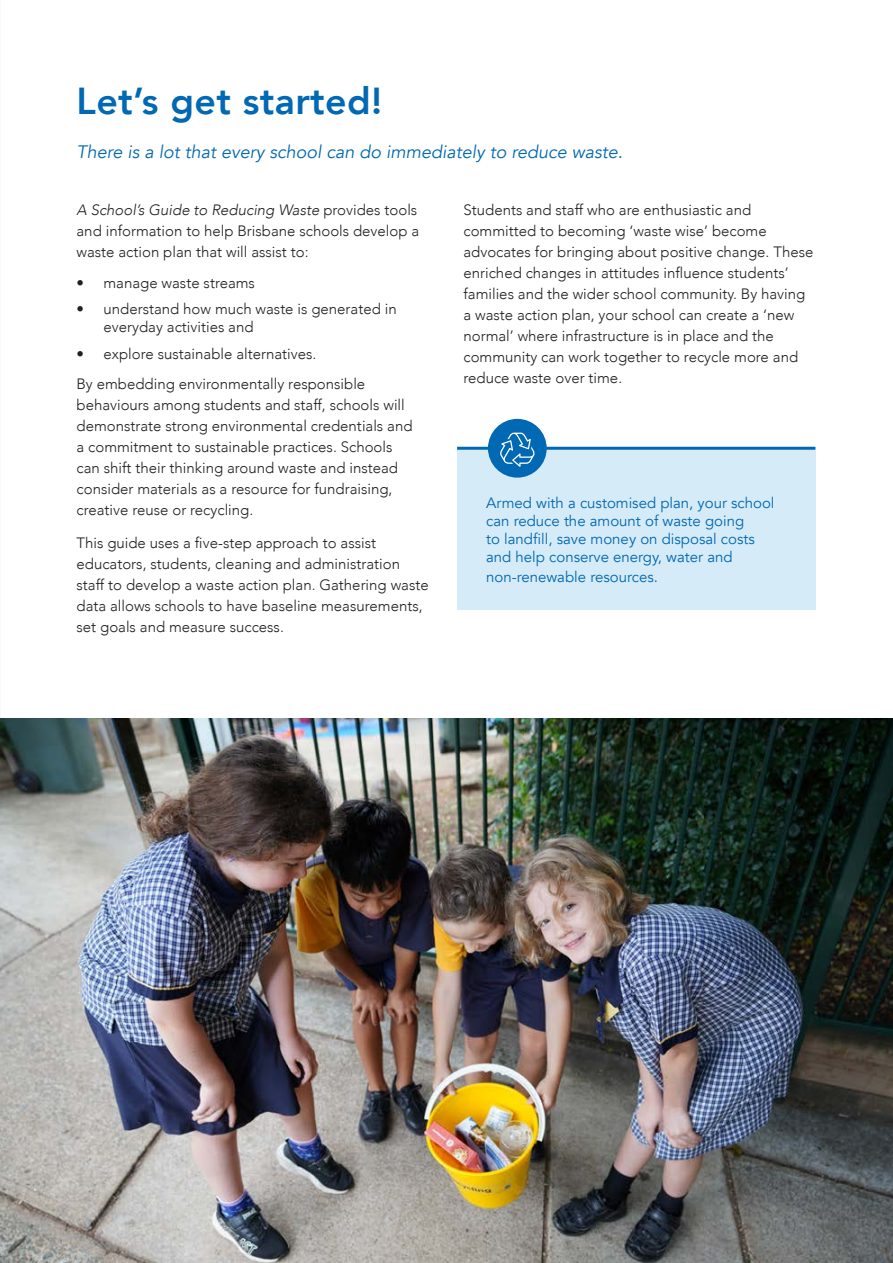
<style>
.page{position:relative;width:893px;height:1263px;background:#fff}
.page>*{position:absolute;margin:0;border:0;box-sizing:border-box;transform-origin:0 0}
.t1{font:800 37.5px "Avenir";letter-spacing:.01em;color:#0168b3}
.t2{font:italic 18px "Avenir";color:#0168b3}
.t3{font:300 15px/21px "Avenir";color:#231f20}
.t4{font:15px/18px "Avenir";color:#0168b3}
.s1{font-style:italic}
</style>
<div class="page">
<div style="left:457px;top:450px;width:358px;height:160px;background:#d5ebf7"></div>
<hr style="left:457px;top:447px;width:358px;height:3px;background:#0168b3">
<div style="left:488px;top:419px;width:59px;height:59px;background:#0168b3;border-radius:50%"></div>
<svg style="left:500px;top:433px;width:35px;height:34px"></svg>
<img style="left:0;top:719px;width:893px;height:544px">
<h2 class="t1" style="left:77px;top:72px;width:307px">Let’s get started!</h2>
<p class="t2" style="left:77px;top:141px;width:548px">There is a lot that every school can do immediately to reduce waste.</p>
<p class="t3" style="left:77px;top:200px;width:344px"><span class="s1">A School’s Guide to Reducing Waste</span> provides tools and information to help Brisbane schools develop a waste action plan that will assist to:</p>
<p class="t3" style="left:77px;top:272px;width:180px">• manage waste streams</p>
<p class="t3" style="left:104px;top:300px;width:295px;line-height:18px;text-indent:-27px">• understand how much waste is generated in everyday activities and</p>
<p class="t3" style="left:77px;top:339px;width:290px;line-height:29.5px">• explore sustainable alternatives.<br>By embedding environmentally responsible</p>
<p class="t3" style="left:77px;top:394px;width:337px">behaviours among students and staff, schools will demonstrate strong environmental credentials and a commitment to sustainable practices. Schools can shift their thinking around waste and instead consider materials as a resource for fundraising, creative reuse or recycling.</p>
<p class="t3" style="left:77px;top:533px;width:354px">This guide uses a five-step approach to assist educators, students, cleaning and administration staff to develop a waste action plan. Gathering waste data allows schools to have baseline measurements, set goals and measure success.</p>
<p class="t3" style="left:463px;top:200px;width:351px">Students and staff who are enthusiastic and committed to becoming ‘waste wise’ become advocates for bringing about positive change. These enriched changes in attitudes influence students’ families and the wider school community. By having a waste action plan, your school can create a ‘new normal’ where infrastructure is in place and the community can work together to recycle more and reduce waste over time.</p>
<p class="t4" style="left:486px;top:495px;width:290px">Armed with a customised plan, your school can reduce the amount of waste going<br>to landfill, save money on disposal costs and help conserve energy, water and</p>
<p class="t4" style="left:486px;top:568px;width:173px">non-renewable resources.</p>
</div>
